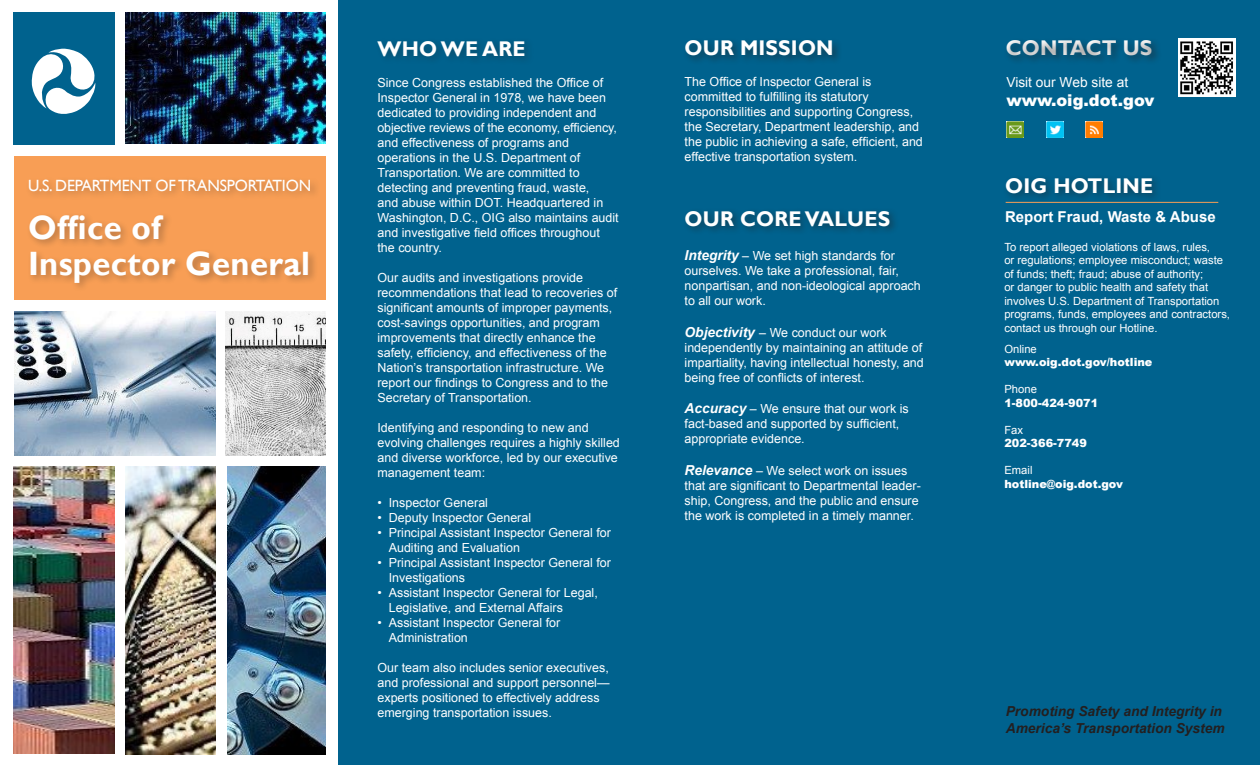
<style>
.page{position:relative;width:1260px;height:765px;background:#fff}
.page>*{position:absolute;margin:0;border:0;box-sizing:border-box;transform-origin:0 0}
.t1{font:700 33.75px/36.2px "Gill Sans";letter-spacing:.01em;color:#fff}
.Headings{font:700 21.25px "Gill Sans";letter-spacing:.01em;color:#fff}
.t2{font:16.25px "Gill Sans";letter-spacing:-.01em;color:#fff}
.t3{font:900 16.25px "Arial";color:#fff}
.t4{font:700 15px "Arial";color:#fff}
.t5{font:italic 700 13.75px "Arial";color:#231f20}
.t6{font:13.75px "Arial";color:#fff}
.t7{font:12.5px/15px "Arial";color:#fff}
.t8{font:11.25px/13.5px "Arial";color:#fff}
.t9{font:900 11.25px "Arial";color:#fff}
.s1{font-weight:700;font-style:italic;font-size:13.75px}
</style>
<div class="page">
<div style="left:643px;top:0;width:617px;height:765px;background:#00628e"></div>
<div style="left:338px;top:0;width:321px;height:765px;background:#00628e"></div>
<div style="left:13px;top:12px;width:101px;height:133px;background:#00628e"></div>
<svg style="left:31px;top:48px;width:65px;height:66px"></svg>
<img style="left:126px;top:12px;width:199px;height:132px">
<div style="left:14px;top:156px;width:311px;height:144px;background:#f89e55"></div>
<div style="left:26px;top:176px;width:294px;height:116px;background:#231f20;opacity:.3"></div>
<div style="left:375px;top:37px;width:160px;height:29px;background:#025d87"></div>
<img style="left:14px;top:311px;width:202px;height:144px">
<img style="left:226px;top:311px;width:99px;height:144px">
<img style="left:13px;top:467px;width:102px;height:287px">
<img style="left:126px;top:467px;width:90px;height:288px">
<img style="left:227px;top:467px;width:98px;height:288px">
<div style="left:682px;top:37px;width:160px;height:28px;background:#231f20;opacity:.5"></div>
<div style="left:682px;top:207px;width:218px;height:29px;background:#231f20;opacity:.5"></div>
<div style="left:1003px;top:174px;width:159px;height:28px;background:#231f20;opacity:.5"></div>
<hr style="left:1006px;top:202px;width:212px;height:1px;background:#f89e55">
<img style="left:1178px;top:39px;width:57px;height:57px">
<div style="left:1004px;top:37px;width:158px;height:28px;background:#231f20;opacity:.5"></div>
<img style="left:1006px;top:121px;width:17px;height:17px">
<img style="left:1047px;top:121px;width:17px;height:17px">
<img style="left:1086px;top:121px;width:17px;height:17px">
<svg style="left:36px;top:351px;width:9px;height:22px"></svg>
<svg style="left:67px;top:356px;width:8px;height:17px"></svg>
<p class="t2" style="left:28px;top:176px;width:285px">U.S. DEPARTMENT OF TRANSPORTATION</p>
<p class="t1" style="left:28px;top:210px;width:284px">Office of<br>Inspector General</p>
<p class="Headings" style="left:378px;top:36px;width:150px">WHO WE ARE</p>
<p class="t7" style="left:378px;top:75px;width:227px">Since Congress established the Office of</p>
<p class="t7" style="left:378px;top:90px;width:243px">Inspector General in 1978, we have been dedicated to providing independent and objective reviews of the economy, efficiency, and effectiveness of programs and operations in the U.S. Department of Transportation. We are committed to detecting and preventing fraud, waste,<br>and abuse within DOT. Headquartered in Washington, D.C., OIG also maintains audit and investigative field offices throughout the country.</p>
<p class="t7" style="left:378px;top:270px;width:241px">Our audits and investigations provide recommendations that lead to recoveries of significant amounts of improper payments, cost-savings opportunities, and program improvements that directly enhance the safety, efficiency, and effectiveness of the Nation’s transportation infrastructure. We report our findings to Congress and to the Secretary of Transportation.</p>
<p class="t7" style="left:378px;top:420px;width:244px">Identifying and responding to new and evolving challenges requires a highly skilled and diverse workforce, led by our executive management team:</p>
<p class="t7" style="left:378px;top:495px;width:112px">• Inspector General</p>
<p class="t7" style="left:378px;top:510px;width:155px">• Deputy Inspector General</p>
<p class="t7" style="left:378px;top:525px;width:235px">• Principal Assistant Inspector General for</p>
<p class="t7" style="left:389px;top:540px;width:133px">Auditing and Evaluation</p>
<p class="t7" style="left:378px;top:555px;width:235px">• Principal Assistant Inspector General for</p>
<p class="t7" style="left:389px;top:570px;width:78px">Investigations</p>
<p class="t7" style="left:378px;top:585px;width:222px">• Assistant Inspector General for Legal,</p>
<p class="t7" style="left:389px;top:600px;width:176px">Legislative, and External Affairs</p>
<p class="t7" style="left:378px;top:615px;width:184px">• Assistant Inspector General for</p>
<p class="t7" style="left:389px;top:630px;width:81px">Administration</p>
<p class="t7" style="left:378px;top:660px;width:234px">Our team also includes senior executives, and professional and support personnel—</p>
<p class="t7" style="left:378px;top:690px;width:224px">experts positioned to effectively address emerging transportation issues.</p>
<p class="Headings" style="left:685px;top:35px;width:151px">OUR MISSION</p>
<p class="t7" style="left:685px;top:74px;width:188px">The Office of Inspector General is</p>
<p class="t7" style="left:685px;top:89px;width:186px">committed to fulfilling its statutory</p>
<p class="t7" style="left:685px;top:104px;width:240px">responsibilities and supporting Congress, the Secretary, Department leadership, and the public in achieving a safe, efficient, and effective transportation system.</p>
<p class="Headings" style="left:685px;top:206px;width:207px">OUR CORE VALUES</p>
<p class="t7" style="left:685px;top:248px;width:238px"><span class="s1">Integrity</span> – We set high standards for ourselves. We take a professional, fair, nonpartisan, and non-ideological approach to all our work.</p>
<p class="t7" style="left:685px;top:325px;width:204px"><span class="s1">Objectivity</span> – We conduct our work</p>
<p class="t7" style="left:685px;top:340px;width:241px">independently by maintaining an attitude of impartiality, having intellectual honesty, and being free of conflicts of interest.</p>
<p class="t7" style="left:685px;top:401px;width:226px"><span class="s1">Accuracy</span> – We ensure that our work is fact-based and supported by sufficient, appropriate evidence.</p>
<p class="t7" style="left:685px;top:463px;width:238px"><span class="s1">Relevance</span> – We select work on issues that are significant to Departmental leader&shy;ship, Congress, and the public and ensure the work is completed in a timely manner.</p>
<p class="Headings" style="left:1006px;top:35px;width:148px">CONTACT US</p>
<p class="t6" style="left:1006px;top:73px;width:123px">Visit our Web site at</p>
<p class="t3" style="left:1006px;top:89px;width:149px">www.oig.dot.gov</p>
<p class="Headings" style="left:1005px;top:173px;width:150px">OIG HOTLINE</p>
<p class="t4" style="left:1005px;top:207px;width:212px">Report Fraud, Waste &amp; Abuse</p>
<p class="t8" style="left:1004px;top:240px;width:207px">To report alleged violations of laws, rules,</p>
<p class="t8" style="left:1004px;top:254px;width:227px">or regulations; employee misconduct; waste of funds; theft; fraud; abuse of authority;<br>or danger to public health and safety that involves U.S. Department of Transportation programs, funds, employees and contractors, contact us through our Hotline.</p>
<p class="t8" style="left:1004px;top:342px;width:34px">Online</p>
<p class="t9" style="left:1004px;top:354px;width:150px">www.oig.dot.gov/hotline</p>
<p class="t8" style="left:1004px;top:383px;width:34px">Phone</p>
<p class="t9" style="left:1004px;top:394px;width:95px">1-800-424-9071</p>
<p class="t8" style="left:1004px;top:423px;width:20px">Fax</p>
<p class="t9" style="left:1004px;top:435px;width:84px">202-366-7749</p>
<p class="t8" style="left:1004px;top:464px;width:30px">Email</p>
<p class="t9" style="left:1004px;top:475px;width:120px">hotline@oig.dot.gov</p>
<p class="t5" style="left:1006px;top:702px;width:218px">Promoting Safety and Integrity in</p>
<p class="t5" style="left:1006px;top:719px;width:220px">America’s Transportation System</p>
</div>
